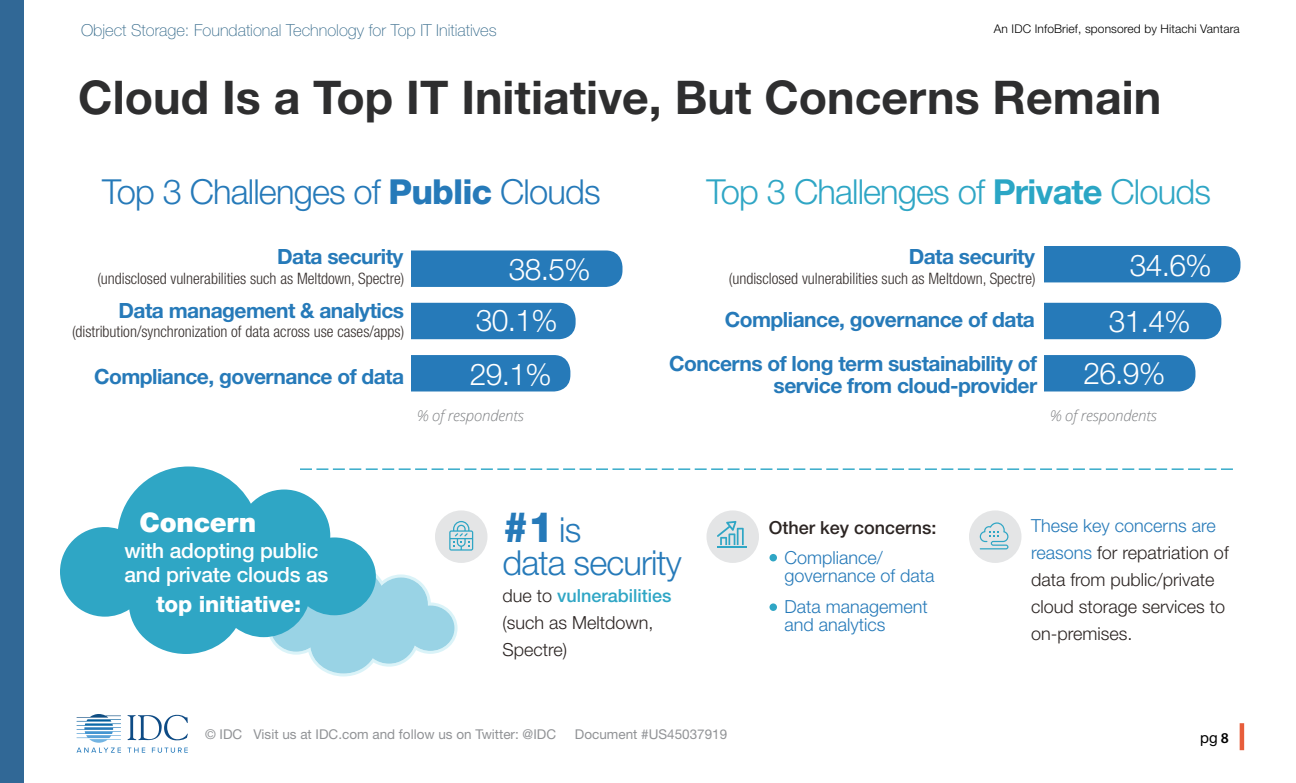
<style>
.page{position:relative;width:1296px;height:783px;background:#fff}
.page>*{position:absolute;margin:0;border:0;box-sizing:border-box;transform-origin:0 0}
.t1{font:700 46.5px "Helvetica Neue";color:#2e2e2f}
.t2{font:800 42px "Helvetica Neue";color:#267ab9}
.t3{font:300 34.5px "Helvetica Neue";letter-spacing:-.025em;color:#267ab9}
.t4{font:300 34.5px "Helvetica Neue";letter-spacing:-.025em;color:#2fa6c5}
.t5{font:300 30px "Helvetica Neue";letter-spacing:-.025em;color:#fff}
.t6{font:900 27px "Helvetica Neue";letter-spacing:-.01em;color:#fff}
.t7{font:800 22.5px "Helvetica Neue";letter-spacing:-.01em;color:#fff}
.t8{font:700 21px/22.5px "Helvetica Neue";letter-spacing:-.025em;color:#267ab9;text-align:right}
.t9{font:500 21px/24.5px "Helvetica Neue";letter-spacing:-.01em;color:#fff}
.t10{font:300 18px/27px "Helvetica Neue";color:#2c2523}
.t11{font:300 18px/18px "Helvetica Neue";color:#267ab9}
.t12{font:500 18px "Helvetica Neue";color:#2c2523}
.t13{font:100 16.5px "Helvetica Neue";color:#34698a}
.t14{font:300 condensed 15.75px "Helvetica Neue";color:#362f2d}
.t15{font:italic 300 15px "Open Sans";letter-spacing:-.01em;color:#7e8083}
.t16{font:15px "Helvetica Neue";color:#000}
.t17{font:13.5px "Helvetica Neue";color:#919396}
.t18{font:300 12px "Helvetica Neue";letter-spacing:.01em;color:#000}
.s1{font-weight:800}
.s2{font-weight:700;color:#2ba6c5}
.s3{font-weight:300;font-size:34.5px}
.s4{font-weight:500;color:#2fa6c5}
.s5{color:#267ab9}
.s6{font-family:"Myriad Pro";font-weight:600}
</style>
<div class="page">
<hr style="left:1240px;top:723px;width:4px;height:27px;background:#e75d3b">
<svg style="left:127px;top:715px;width:61px;height:25px"></svg>
<svg style="left:127px;top:748px;width:18px;height:5px"></svg>
<svg style="left:152px;top:748px;width:36px;height:5px"></svg>
<svg style="left:77px;top:714px;width:44px;height:39px"></svg>
<div style="left:0;top:0;width:24px;height:783px;background:#316896"></div>
<div style="left:411px;top:250px;width:211px;height:37px;background:#267ab9"></div>
<div style="left:1044px;top:246px;width:196px;height:36px;background:#267ab9"></div>
<div style="left:1044px;top:303px;width:177px;height:36px;background:#267ab9"></div>
<svg style="left:1044px;top:355px;width:151px;height:37px;background:#2d7ebb"></svg>
<div style="left:411px;top:303px;width:165px;height:36px;background:#267ab9"></div>
<svg style="left:411px;top:355px;width:159px;height:37px;background:#2c7ebb"></svg>
<svg style="left:292px;top:561px;width:166px;height:116px"></svg>
<svg style="left:60px;top:466px;width:316px;height:188px;fill:#2fa6c5"></svg>
<svg style="left:300px;top:468px;width:933px;height:2px"></svg>
<div style="left:435px;top:510px;width:53px;height:53px;background:#e4e5e6;border-radius:50%"></div>
<div style="left:706px;top:510px;width:53px;height:53px;background:#e4e5e6;border-radius:50%"></div>
<div style="left:969px;top:510px;width:53px;height:53px;background:#e4e5e6;border-radius:50%"></div>
<svg style="left:449px;top:521px;width:24px;height:30px"></svg>
<div style="left:770px;top:554px;width:7px;height:7px;background:#2fa6c5;border-radius:50%"></div>
<div style="left:770px;top:603px;width:7px;height:8px;background:#2fa6c5;border-radius:50%"></div>
<hr style="left:717px;top:546px;width:30px;height:2px;background:#2fa6c5">
<svg style="left:717px;top:521px;width:27px;height:24px"></svg>
<svg style="left:980px;top:522px;width:28px;height:27px"></svg>
<p class="t13" style="left:81px;top:21px;width:417px">Object Storage: Foundational Technology for Top IT Initiatives</p>
<p class="t18" style="left:994px;top:21px;width:247px">An IDC InfoBrief, sponsored by Hitachi Vantara</p>
<h1 class="t1" style="left:78px;top:69px;width:1084px">Cloud Is a Top IT Initiative, But Concerns Remain</h1>
<h3 class="t3" style="left:102px;top:171px;width:500px">Top 3 Challenges of <span class="s1">Public</span> Clouds</h3>
<h3 class="t4" style="left:706px;top:171px;width:506px">Top 3 Challenges of <span class="s2">Private</span> Clouds</h3>
<p class="t8" style="left:277px;top:245px;width:128px">Data security</p>
<p class="t8" style="left:909px;top:245px;width:128px">Data security</p>
<h3 class="t5" style="left:509px;top:251px;width:84px">38.5%</h3>
<h3 class="t5" style="left:1130px;top:247px;width:84px">34.6%</h3>
<h3 class="t5" style="left:476px;top:302px;width:84px">30.1%</h3>
<h3 class="t5" style="left:1109px;top:303px;width:84px">31.4%</h3>
<h3 class="t5" style="left:470px;top:356px;width:84px">29.1%</h3>
<h3 class="t5" style="left:1083px;top:355px;width:84px">26.9%</h3>
<p class="t14" style="left:97px;top:269px;width:308px">(undisclosed vulnerabilities such as Meltdown, Spectre)</p>
<p class="t14" style="left:729px;top:269px;width:308px">(undisclosed vulnerabilities such as Meltdown, Spectre)</p>
<p class="t8" style="left:119px;top:299px;width:287px">Data management &amp; analytics</p>
<p class="t14" style="left:72px;top:322px;width:334px">(distribution/synchronization of data across use cases/apps)</p>
<p class="t8" style="left:725px;top:308px;width:312px">Compliance, governance of data</p>
<p class="t8" style="left:669px;top:352px;width:370px">Concerns of long term sustainability of service from cloud-provider</p>
<p class="t8" style="left:94px;top:365px;width:312px">Compliance, governance of data</p>
<p class="t6" style="left:140px;top:507px;width:118px">Concern</p>
<p class="t9" style="left:124px;top:538px;width:205px">with adopting public and private clouds as</p>
<p class="t7" style="left:156px;top:590px;width:147px">top initiative:</p>
<p class="t15" style="left:417px;top:405px;width:108px">% of respondents</p>
<p class="t15" style="left:1050px;top:405px;width:108px">% of respondents</p>
<h2 class="t2" style="left:502px;top:502px;width:80px">#1 <span class="s3">is</span></h2>
<h3 class="t3" style="left:502px;top:542px;width:181px">data security</h3>
<p class="t10" style="left:503px;top:582px;width:171px">due to <span class="s4">vulnerabilities </span>(such as Meltdown,<br>Spectre)</p>
<p class="t12" style="left:769px;top:517px;width:169px">Other key concerns:</p>
<p class="t10" style="left:1031px;top:512px;width:199px"><span class="s5">These key concerns are reasons</span> for repatriation of data from public/private cloud storage services to on-premises.</p>
<p class="t11" style="left:784px;top:548px;width:152px">Compliance/ governance of data</p>
<p class="t11" style="left:784px;top:597px;width:145px">Data management and analytics</p>
<p class="t17" style="left:205px;top:726px;width:353px">© IDC Visit us at IDC.com and follow us on Twitter: @IDC</p>
<p class="t17" style="left:575px;top:726px;width:154px">Document #US45037919</p>
<p class="t16" style="left:1200px;top:729px;width:30px">pg<span class="s6">8</span></p>
</div>
